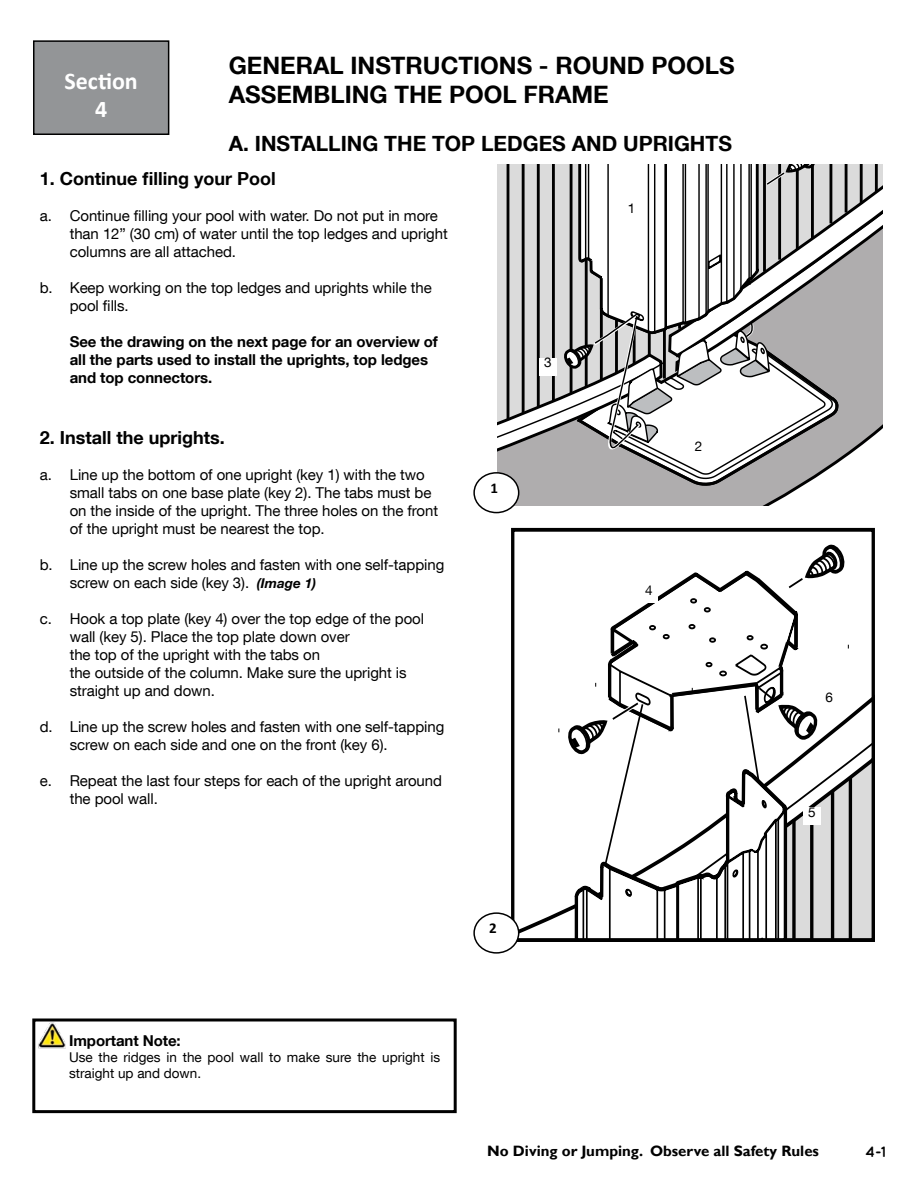
<style>
.page{position:relative;width:918px;height:1188px;background:#fff}
.page>*{position:absolute;margin:0;border:0;box-sizing:border-box;transform-origin:0 0}
.t1{font:700 24px/28.8px "Helvetica Neue LT Com";color:#000}
.t2{font:700 24px/28.8px "Calibri";color:#fff;text-align:center}
.t3{font:700 21px "Helvetica Neue LT Com";color:#000}
.t4{font:700 18px "Helvetica Neue LT Com";color:#000}
.t5{font:15px/18px "Helvetica Neue LT Com";letter-spacing:-.005em;color:#000}
.t6{font:700 15px/18px "Helvetica Neue LT Com";letter-spacing:-.005em;color:#000}
.t7{font:700 15px "Gill Sans";color:#000}
.t8{font:700 15px "Quicksand";color:#000}
.t9{font:700 15px "Calibri";color:#000}
.t10{font:13.5px/16.2px "Helvetica Neue LT Com";color:#000}
.s1{font-weight:700;font-style:italic;font-size:13.5px}
</style>
<div class="page">
<div style="left:34px;top:41px;width:135px;height:93px;background:#939597"></div>
<div style="left:33px;top:40px;width:136px;height:95px;border:2px solid #000"></div>
<svg style="left:515px;top:487px;width:286px;height:18px;background:#afadae"></svg>
<svg style="left:497px;top:165px;width:386px;height:322px"></svg>
<div style="left:474px;top:473px;width:45px;height:40px;background:#fff;border-radius:50%"></div>
<div style="left:473px;top:472px;width:46px;height:41px;border:2px solid #000;border-radius:50%"></div>
<div style="left:32px;top:1018px;width:425px;height:95px;border:3px solid #000"></div>
<img style="left:35px;top:1018px;width:34px;height:35px">
<svg style="left:509px;top:693px;width:366px;height:251px"></svg>
<svg style="left:849px;top:740px;width:26px;height:203px;background:#a3a3a3"></svg>
<svg style="left:522px;top:527px;width:321px;height:417px"></svg>
<svg style="left:558px;top:527px;width:291px;height:416px"></svg>
<div style="left:623px;top:203px;width:17px;height:18px;background:#fff"></div>
<div style="left:539px;top:358px;width:17px;height:18px;background:#fff"></div>
<div style="left:690px;top:441px;width:17px;height:18px;background:#fff"></div>
<div style="left:804px;top:807px;width:17px;height:18px;background:#fff"></div>
<div style="left:821px;top:692px;width:17px;height:18px;background:#fff"></div>
<div style="left:640px;top:585px;width:17px;height:18px;background:#fff"></div>
<div style="left:474px;top:913px;width:45px;height:40px;background:#fff;border-radius:50%"></div>
<div style="left:473px;top:912px;width:46px;height:42px;border:2px solid #000;border-radius:50%"></div>
<h1 class="t2" style="left:65px;top:66px;width:75px">Section<br>4</h1>
<h1 class="t1" style="left:229px;top:50px;width:507px">GENERAL INSTRUCTIONS - ROUND POOLS<br>ASSEMBLING THE POOL FRAME</h1>
<h2 class="t3" style="left:229px;top:130px;width:505px">A. INSTALLING THE TOP LEDGES AND UPRIGHTS</h2>
<p class="t4" style="left:40px;top:167px;width:237px">1. Continue filling your Pool</p>
<p class="t5" style="left:70px;top:206px;width:380px;text-indent:-30px">a. Continue filling your pool with water. Do not put in more than 12” (30 cm) of water until the top ledges and upright columns are all attached.</p>
<p class="t5" style="left:70px;top:278px;width:363px;text-indent:-30px">b. Keep working on the top ledges and uprights while the pool fills.</p>
<p class="t6" style="left:70px;top:332px;width:370px">See the drawing on the next page for an overview of all the parts used to install the uprights, top ledges and top connectors.</p>
<p class="t4" style="left:40px;top:426px;width:186px">2. Install the uprights.</p>
<p class="t5" style="left:70px;top:465px;width:370px;text-indent:-30px">a. Line up the bottom of one upright (key 1) with the two small tabs on one base plate (key 2). The tabs must be on the inside of the upright. The three holes on the front of the upright must be nearest the top.</p>
<p class="t5" style="left:70px;top:555px;width:376px;text-indent:-30px">b. Line up the screw holes and fasten with one self-tapping screw on each side (key 3). <span class="s1">(Image 1)</span></p>
<p class="t5" style="left:70px;top:609px;width:356px;text-indent:-30px">c. Hook a top plate (key 4) over the top edge of the pool wall (key 5). Place the top plate down over<br>the top of the upright with the tabs on<br>the outside of the column. Make sure the upright is straight up and down.</p>
<p class="t5" style="left:70px;top:717px;width:376px;text-indent:-30px">d. Line up the screw holes and fasten with one self-tapping screw on each side and one on the front (key 6).</p>
<p class="t5" style="left:70px;top:771px;width:374px;text-indent:-30px">e. Repeat the last four steps for each of the upright around the pool wall.</p>
<p class="t9" style="left:491px;top:479px;width:9px">1</p>
<p class="t10" style="left:544px;top:354px;width:9px">3</p>
<p class="t10" style="left:628px;top:199px;width:9px">1</p>
<p class="t10" style="left:695px;top:438px;width:9px">2</p>
<p class="t10" style="left:645px;top:582px;width:9px">4</p>
<p class="t10" style="left:825px;top:689px;width:9px">6</p>
<p class="t10" style="left:808px;top:804px;width:9px">5</p>
<p class="t6" style="left:69px;top:1031px;width:113px">Important Note:</p>
<p class="t10" style="left:69px;top:1049px;width:373px">Use the ridges in the pool wall to make sure the upright is straight up and down.</p>
<p class="t9" style="left:489px;top:919px;width:9px">2</p>
<p class="t7" style="left:487px;top:1142px;width:333px">No Diving or Jumping. Observe all Safety Rules</p>
<p class="t8" style="left:865px;top:1143px;width:22px">4-1</p>
</div>
